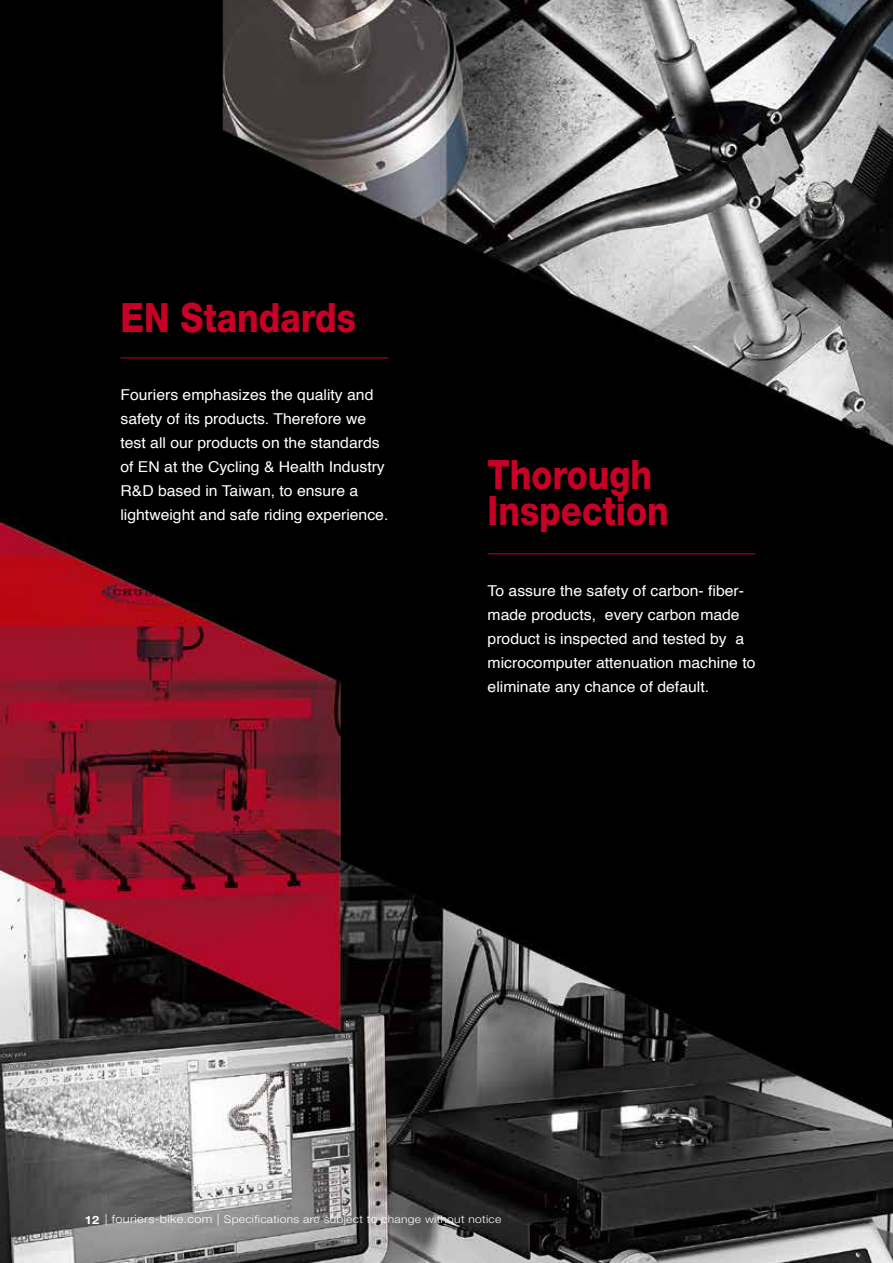
<style>
.page{position:relative;width:893px;height:1263px;background:#fff}
.page>*{position:absolute;margin:0;border:0;box-sizing:border-box;transform-origin:0 0}
.t1{font:800 40.5px/36px "Helvetica Neue LT Std";color:#c70026;scale:.85 1}
.t2{font:15px/24px "Helvetica";color:#fff;scale:1.05 1}
.t3{font:300 10.8px "Helvetica Neue LT Std";letter-spacing:.025em;color:#fff;scale:1.11 1}
.s1{font-weight:700;font-size:11.55px}
.s2{font-size:11.55px}
</style>
<div class="page">
<img style="left:0;top:0;width:893px;height:1263px">
<hr style="left:120px;top:358px;width:268px;height:1px;background:#c70026">
<hr style="left:488px;top:554px;width:267px;height:1px;background:#c70026">
<h1 class="t1" style="left:120px;top:299px;width:278px">EN Standards</h1>
<p class="t2" style="left:120px;top:383px;width:257px">Fouriers emphasizes the quality and safety of its products. Therefore we test all our products on the standards of EN at the Cycling &amp; Health Industry R&amp;D based in Taiwan, to ensure a lightweight and safe riding experience.</p>
<h1 class="t1" style="left:488px;top:456px;width:215px">Thorough<br>Inspection</h1>
<p class="t2" style="left:488px;top:579px;width:257px">To assure the safety of carbon- fiber&shy;made products, every carbon made product is inspected and tested by a microcomputer attenuation machine to eliminate any chance of default.</p>
<p class="t3" style="left:85px;top:1212px;width:377px"><span class="s1">12</span> <span class="s2">| fouriers-bike.com |</span> Specifications are subject to change without notice</p>
</div>
